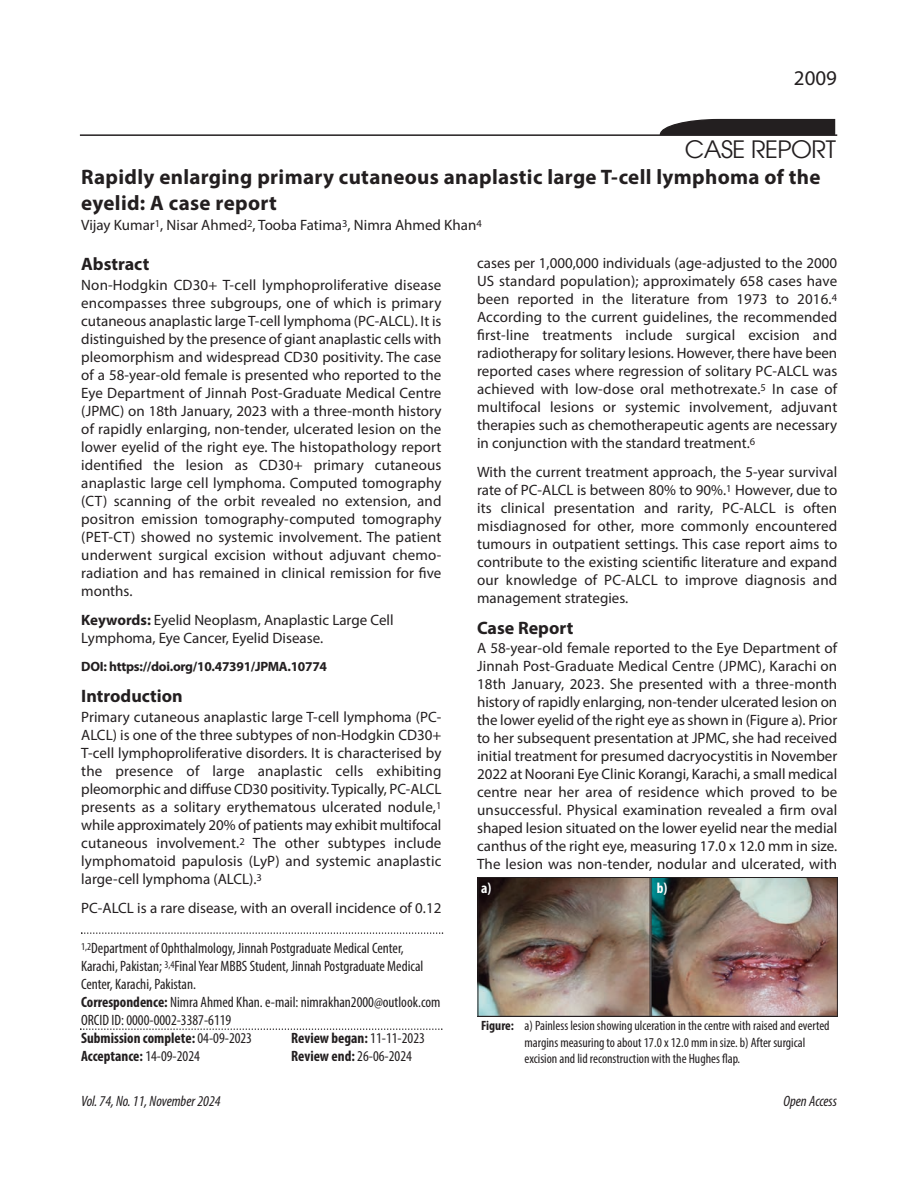
<style>
.page{position:relative;width:918px;height:1188px;background:#fff}
.page>*{position:absolute;margin:0;border:0;box-sizing:border-box;transform-origin:0 0}
.t1{font:24px "Avant Garde";letter-spacing:-.02em;color:#231f20}
.t2{font:700 21px/25.2px "Myriad Pro";letter-spacing:.015em;color:#231f20}
.t3{font:21px "Myriad Pro";color:#231f20}
.t4{font:700 18px "Myriad Pro";color:#231f20}
.t5{font:15px/18px "Myriad Pro";color:#231f20;text-align:justify}
.t6{font:condensed 15px/18px "Myriad Pro";color:#231f20}
.t7{font:700 condensed 15px "Myriad Pro";color:#231f20}
.t8{font:italic condensed 15px "Myriad Pro";color:#231f20}
.t9{font:700 condensed 15px "Myriad Pro";color:#fff}
.t10{font:condensed 13.5px/16.2px "Myriad Pro";color:#231f20}
.t11{font:700 13.5px "Myriad Pro";letter-spacing:-.02em;color:#231f20}
.s1{font-weight:700}
.s2{font-weight:400}
</style>
<div class="page">
<svg style="left:659px;top:118px;width:177px;height:16px;background:#403d3e"></svg>
<hr style="left:80px;top:134px;width:757px;height:2px;background:#231f20">
<svg style="left:81px;top:932px;width:362px;height:2px"></svg>
<svg style="left:80px;top:1028px;width:363px;height:2px"></svg>
<img style="left:480px;top:879px;width:356px;height:136px">
<div style="left:478px;top:877px;width:360px;height:140px;border:1px solid #231f20"></div>
<h2 class="t3" style="left:794px;top:70px;width:45px">2009</h2>
<h1 class="t1" style="left:685px;top:134px;width:153px">CASE REPORT</h1>
<h2 class="t2" style="left:81px;top:167px;width:741px">Rapidly enlarging primary cutaneous anaplastic large T-cell lymphoma of the eyelid: A case report</h2>
<p class="t5" style="left:81px;top:218px;width:402px">Vijay Kumar<sup>1</sup>, Nisar Ahmed<sup>2</sup>, Tooba Fatima<sup>3</sup>, Nimra Ahmed Khan<sup>4</sup></p>
<p class="t4" style="left:81px;top:258px;width:70px">Abstract</p>
<p class="t5" style="left:81px;top:277px;width:362px">Non-Hodgkin CD30+ T-cell lymphoproliferative disease encompasses three subgroups, one of which is primary cutaneous anaplastic large T-cell lymphoma (PC-ALCL). It is distinguished by the presence of giant anaplastic cells with pleomorphism and widespread CD30 positivity. The case of a 58-year-old female is presented who reported to the Eye Department of Jinnah Post-Graduate Medical Centre (JPMC) on 18th January, 2023 with a three-month history of rapidly enlarging, non-tender, ulcerated lesion on the lower eyelid of the right eye. The histopathology report identified the lesion as CD30+ primary cutaneous anaplastic large cell lymphoma. Computed tomography (CT) scanning of the orbit revealed no extension, and positron emission tomography-computed tomography (PET-CT) showed no systemic involvement. The patient underwent surgical excision without adjuvant chemo&shy;radiation and has remained in clinical remission for five months.</p>
<p class="t5" style="left:81px;top:612px;width:314px"><span class="s1">Keywords:</span> Eyelid Neoplasm, Anaplastic Large Cell<br>Lymphoma, Eye Cancer, Eyelid Disease.</p>
<p class="t11" style="left:81px;top:662px;width:247px">DOI: https://doi.org/10.47391/JPMA.10774</p>
<p class="t4" style="left:81px;top:690px;width:103px">Introduction</p>
<p class="t5" style="left:81px;top:709px;width:362px">Primary cutaneous anaplastic large T-cell lymphoma (PC-ALCL) is one of the three subtypes of non-Hodgkin CD30+ T-cell lymphoproliferative disorders. It is characterised by the presence of large anaplastic cells exhibiting pleomorphic and diffuse CD30 positivity. Typically, PC-ALCL presents as a solitary erythematous ulcerated nodule,<sup>1 </sup>while approximately 20% of patients may exhibit multifocal cutaneous involvement.<sup>2</sup> The other subtypes include lymphomatoid papulosis (LyP) and systemic anaplastic large-cell lymphoma (ALCL).<sup>3</sup></p>
<p class="t5" style="left:81px;top:900px;width:362px">PC-ALCL is a rare disease, with an overall incidence of 0.12</p>
<p class="t6" style="left:81px;top:940px;width:361px"><sup>1,2</sup>Department of Ophthalmology, Jinnah Postgraduate Medical Center, Karachi, Pakistan; <sup>3,4</sup>Final Year MBBS Student, Jinnah Postgraduate Medical Center, Karachi, Pakistan.<br><span class="s1">Correspondence:</span> Nimra Ahmed Khan. e-mail: nimrakhan2000@outlook.com ORCID ID: 0000-0002-3387-6119<br><span class="s1">Submission complete:</span> 04-09-2023</p>
<p class="t7" style="left:291px;top:1032px;width:135px">Review began: <span class="s2">11-11-2023</span></p>
<p class="t7" style="left:81px;top:1050px;width:120px">Acceptance: <span class="s2">14-09-2024</span></p>
<p class="t7" style="left:291px;top:1050px;width:122px">Review end: <span class="s2">26-06-2024</span></p>
<p class="t5" style="left:477px;top:255px;width:362px">cases per 1,000,000 individuals (age-adjusted to the 2000<br>US standard population); approximately 658 cases have been reported in the literature from 1973 to 2016.<sup>4<br></sup>According to the current guidelines, the recommended first-line treatments include surgical excision and radiotherapy for solitary lesions. However, there have been reported cases where regression of solitary PC-ALCL was achieved with low-dose oral methotrexate.<sup>5</sup> In case of multifocal lesions or systemic involvement, adjuvant therapies such as chemotherapeutic agents are necessary in conjunction with the standard treatment.<sup>6</sup></p>
<p class="t5" style="left:477px;top:464px;width:362px">With the current treatment approach, the 5-year survival rate of PC-ALCL is between 80% to 90%.<sup>1</sup> However, due to its clinical presentation and rarity, PC-ALCL is often misdiagnosed for other, more commonly encountered tumours in outpatient settings. This case report aims to contribute to the existing scientific literature and expand our knowledge of PC-ALCL to improve diagnosis and management strategies.</p>
<p class="t4" style="left:477px;top:621px;width:98px">Case Report</p>
<p class="t5" style="left:477px;top:640px;width:362px">A 58-year-old female reported to the Eye Department of Jinnah Post-Graduate Medical Centre (JPMC), Karachi on 18th January, 2023. She presented with a three-month history of rapidly enlarging, non-tender ulcerated lesion on the lower eyelid of the right eye as shown in (Figure a). Prior to her subsequent presentation at JPMC, she had received initial treatment for presumed dacryocystitis in November 2022 at Noorani Eye Clinic Korangi, Karachi, a small medical centre near her area of residence which proved to be unsuccessful. Physical examination revealed a firm oval shaped lesion situated on the lower eyelid near the medial canthus of the right eye, measuring 17.0 x 12.0 mm in size.<br>The lesion was non-tender, nodular and ulcerated, with</p>
<p class="t9" style="left:481px;top:883px;width:12px">a)</p>
<p class="t9" style="left:657px;top:883px;width:12px">b)</p>
<p class="t10" style="left:525px;top:1019px;width:307px;text-indent:-44px"><span class="s1">Figure:</span> a) Painless lesion showing ulceration in the centre with raised and everted margins measuring to about 17.0 x 12.0 mm in size. b) After surgical excision and lid reconstruction with the Hughes flap.</p>
<p class="t8" style="left:81px;top:1095px;width:141px">Vol. 74, No. 11, November 2024</p>
<p class="t8" style="left:783px;top:1095px;width:55px">Open Access</p>
</div>
